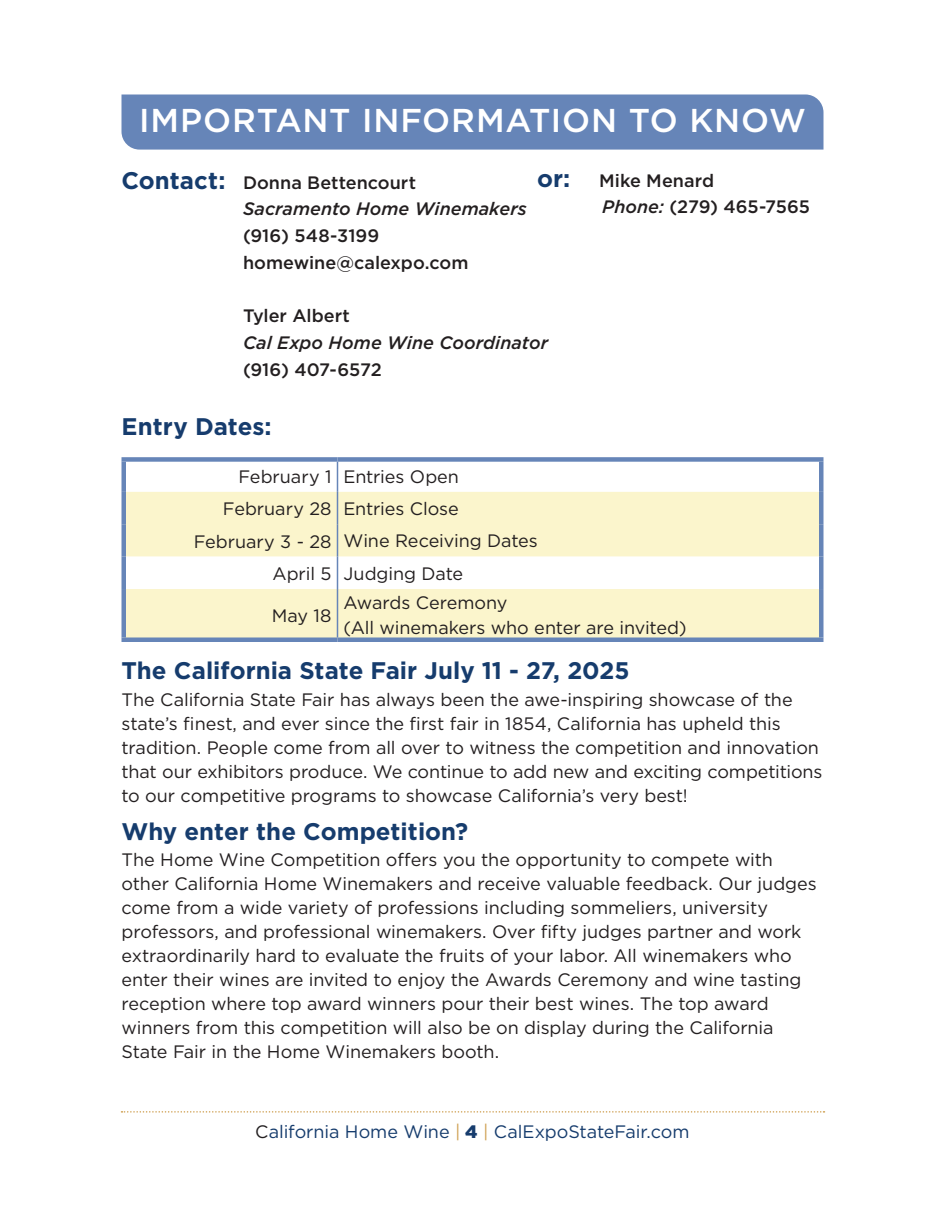
<style>
.page{position:relative;width:945px;height:1215px;background:#fff}
.page>*{position:absolute;margin:0;border:0;box-sizing:border-box;transform-origin:0 0}
.t1{font:500 33px "Gotham";letter-spacing:.025em;color:#fff}
.t2{font:700 24px "Gotham";color:#163c6d}
.t3{font:18px/24px "Gotham";letter-spacing:-.005em;color:#231f20}
.t4{font:500 18px/26.7px "Gotham";color:#231f20}
.t5{font:italic 500 18px/26.7px "Gotham";color:#231f20}
.t6{font:18px "Gotham";letter-spacing:-.005em;color:#163c6d}
.s1{font-weight:700;font-style:normal;font-size:24px;color:#163c6d}
.s2{font-style:normal}
.s3{font-weight:700;font-size:24px;color:#163c6d}
.s4{font-style:italic}
.s5{color:#231f20}
.s6{color:#cfa052}
.s7{font-weight:900}
</style>
<div class="page">
<svg style="left:122px;top:1111px;width:703px;height:2px"></svg>
<svg style="left:126px;top:492px;width:693px;height:145px"></svg>
<hr style="left:337px;top:462px;width:1px;height:30px;background:#6685b8">
<hr style="left:337px;top:492px;width:1px;height:32px;background:#6685b8">
<hr style="left:337px;top:524px;width:1px;height:33px;background:#6685b8">
<hr style="left:337px;top:557px;width:1px;height:32px;background:#6685b8">
<hr style="left:337px;top:589px;width:1px;height:48px;background:#6685b8">
<div style="left:122px;top:457px;width:216px;height:5px;background:#6685b8"></div>
<hr style="left:122px;top:462px;width:4px;height:30px;background:#6685b8">
<div style="left:338px;top:457px;width:486px;height:5px;background:#6685b8"></div>
<div style="left:819px;top:462px;width:5px;height:30px;background:#6685b8"></div>
<hr style="left:122px;top:492px;width:4px;height:32px;background:#6685b8">
<div style="left:819px;top:492px;width:5px;height:32px;background:#6685b8"></div>
<hr style="left:122px;top:524px;width:4px;height:33px;background:#6685b8">
<div style="left:819px;top:524px;width:5px;height:33px;background:#6685b8"></div>
<hr style="left:122px;top:557px;width:4px;height:32px;background:#6685b8">
<div style="left:819px;top:557px;width:5px;height:32px;background:#6685b8"></div>
<hr style="left:122px;top:589px;width:4px;height:48px;background:#6685b8">
<div style="left:819px;top:589px;width:5px;height:48px;background:#6685b8"></div>
<div style="left:122px;top:637px;width:216px;height:5px;background:#6685b8"></div>
<div style="left:338px;top:637px;width:486px;height:5px;background:#6685b8"></div>
<div style="left:122px;top:94px;width:702px;height:56px;background:#6685b8"></div>
<h1 class="t1" style="left:139px;top:99px;width:668px">IMPORTANT INFORMATION TO KNOW</h1>
<p class="t5" style="left:243px;top:169px;width:285px;text-indent:-122px"><span class="s1">Contact:</span> <span class="s2">Donna Bettencourt<br></span>Sacramento Home Winemakers</p>
<p class="t4" style="left:243px;top:222px;width:227px">(916) 548-3199 homewine@calexpo.com</p>
<p class="t4" style="left:243px;top:302px;width:108px">Tyler Albert</p>
<p class="t5" style="left:243px;top:329px;width:307px">Cal Expo Home Wine Coordinator</p>
<p class="t4" style="left:243px;top:356px;width:141px">(916) 407-6572</p>
<p class="t4" style="left:602px;top:167px;width:209px;text-indent:-65px"><span class="s3">or:</span> Mike Menard<br><span class="s4">Phone:</span> (279) 465-7565</p>
<h2 class="t2" style="left:122px;top:413px;width:152px">Entry Dates:</h2>
<p class="t3" style="left:238px;top:464px;width:222px">February 1 Entries Open</p>
<p class="t3" style="left:223px;top:496px;width:237px">February 28 Entries Close</p>
<p class="t3" style="left:194px;top:528px;width:346px">February 3 - 28 Wine Receiving Dates</p>
<p class="t3" style="left:273px;top:561px;width:192px">April 5 Judging Date</p>
<p class="t3" style="left:272px;top:603px;width:61px">May 18</p>
<p class="t3" style="left:343px;top:591px;width:345px">Awards Ceremony<br>(All winemakers who enter are invited)</p>
<h2 class="t2" style="left:122px;top:657px;width:510px">The California State Fair July 11 - 27, 2025</h2>
<p class="t3" style="left:122px;top:687px;width:703px">The California State Fair has always been the awe-inspiring showcase of the state’s finest, and ever since the first fair in 1854, California has upheld this tradition. People come from all over to witness the competition and innovation that our exhibitors produce. We continue to add new and exciting competitions to our competitive programs to showcase California’s very best!</p>
<h2 class="t2" style="left:122px;top:817px;width:348px">Why enter the Competition?</h2>
<p class="t3" style="left:122px;top:848px;width:697px">The Home Wine Competition offers you the opportunity to compete with other California Home Winemakers and receive valuable feedback. Our judges come from a wide variety of professions including sommeliers, university professors, and professional winemakers. Over fifty judges partner and work extraordinarily hard to evaluate the fruits of your labor. All winemakers who enter their wines are invited to enjoy the Awards Ceremony and wine tasting reception where top award winners pour their best wines. The top award winners from this competition will also be on display during the California State Fair in the Home Winemakers booth.</p>
<p class="t6" style="left:255px;top:1120px;width:436px"><span class="s5">C</span>alifornia Home Wine <span class="s6">|</span> <span class="s7">4</span> <span class="s6">|</span> CalExpoStateFair.com</p>
</div>
